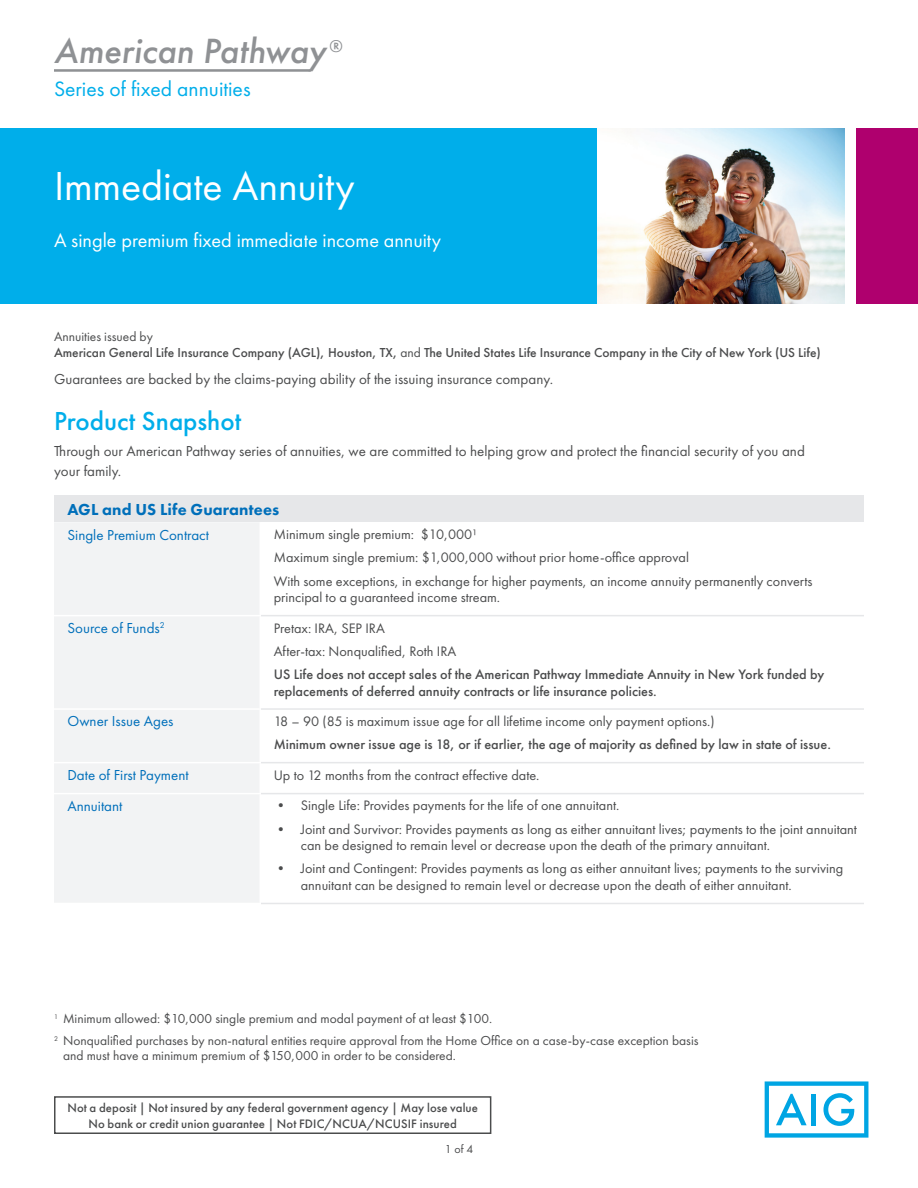
<style>
.page{position:relative;width:918px;height:1188px;background:#fff}
.page>*{position:absolute;margin:0;border:0;box-sizing:border-box;transform-origin:0 0}
.t1{font:42px "Futura PT";letter-spacing:-.005em;color:#fff}
.AmericanPathwayItal1{font:italic 500 36.3px "Futura PT";color:#8f9194}
.Main_Head{font:500 27px "Futura PT";color:#00aeea}
.FPT_Large_Subhead_Gr{font:21.6px "Futura PT";color:#00aeea}
.t2{font:20.25px "Futura PT";color:#fff}
.AG_Table_head_11_14{font:800 16.5px "Futura PT";letter-spacing:.005em;color:#006fba}
.FPT_Body_Gray_10_13{font:15px/19.5px "Futura PT";color:#4b4c4d}
.AG_Table_left_column{font:15px "Futura PT";color:#006fba}
.Main_Head-2{font:15px "Futura PT";color:#4b4c4d}
.AG_Table_right_colum{font:14.25px/16.5px "Futura PT";color:#4b4c4d}
.AG_Table_right_colum-2{font:500 14.25px/16.5px "Futura PT";color:#4b4c4d}
.t3{font:13.5px/15px "Futura PT";color:#4b4c4d}
.Main_Head-3{font:500 13.5px/16.5px "Futura PT";letter-spacing:-.005em;color:#4b4c4d}
.AG_OCC_Box_wide{font:500 12.75px "Futura PT";letter-spacing:.005em;color:#4b4c4d}
.Page_numbers8_11{font:12px "Futura PT";color:#4b4c4d}
.s1{font-weight:400}
</style>
<div class="page">
<div style="left:54px;top:495px;width:810px;height:27px;background:#e6e7e9"></div>
<div style="left:54px;top:523px;width:205px;height:379px;background:#f2f3f4"></div>
<hr style="left:54px;top:708px;width:207px;height:2px;background:#fff">
<hr style="left:54px;top:762px;width:207px;height:1px;background:#fff">
<hr style="left:54px;top:793px;width:207px;height:1px;background:#fff">
<hr style="left:261px;top:615px;width:603px;height:1px;background:#e6e7e9">
<hr style="left:261px;top:708px;width:603px;height:2px;background:#e6e7e9">
<hr style="left:261px;top:762px;width:603px;height:1px;background:#e6e7e9">
<hr style="left:261px;top:793px;width:603px;height:1px;background:#e6e7e9">
<hr style="left:261px;top:903px;width:603px;height:1px;background:#e6e7e9">
<hr style="left:54px;top:615px;width:207px;height:1px;background:#fff">
<img style="left:596px;top:128px;width:249px;height:176px">
<div style="left:54px;top:1096px;width:437px;height:38px;border:2px solid #4b4c4d"></div>
<svg style="left:765px;top:1081px;width:103px;height:57px"></svg>
<div style="left:856px;top:128px;width:62px;height:176px;background:#af006e"></div>
<div style="left:0;top:128px;width:596px;height:176px;background:#00aeea"></div>
<hr style="left:54px;top:69px;width:257px;height:3px;background:#8f9194">
<p class="AmericanPathwayItal1" style="left:54px;top:29px;width:290px">American Pathway <sup>®</sup></p>
<p class="FPT_Large_Subhead_Gr" style="left:54px;top:76px;width:198px">Series of fixed annuities</p>
<p class="t1" style="left:54px;top:161px;width:302px">Immediate Annuity</p>
<p class="t2" style="left:54px;top:228px;width:389px">A single premium fixed immediate income annuity</p>
<p class="Main_Head-3" style="left:54px;top:328px;width:768px"><span class="s1">Annuities issued by<br></span>American General Life Insurance Company (AGL), Houston, TX, <span class="s1">and</span> The United States Life Insurance Company in the City of New York (US Life)</p>
<p class="Main_Head-2" style="left:54px;top:370px;width:501px">Guarantees are backed by the claims-paying ability of the issuing insurance company.</p>
<p class="Main_Head" style="left:54px;top:405px;width:189px">Product Snapshot</p>
<p class="FPT_Body_Gray_10_13" style="left:54px;top:441px;width:752px">Through our American Pathway series of annuities, we are committed to helping grow and protect the financial security of you and your family.</p>
<p class="AG_Table_head_11_14" style="left:68px;top:499px;width:213px">AGL and US Life Guarantees</p>
<p class="AG_Table_left_column" style="left:68px;top:526px;width:143px">Single Premium Contract</p>
<p class="AG_Table_right_colum" style="left:274px;top:526px;width:205px">Minimum single premium: $10,000¹</p>
<p class="AG_Table_right_colum" style="left:274px;top:549px;width:417px">Maximum single premium: $1,000,000 without prior home-office approval</p>
<p class="AG_Table_right_colum" style="left:274px;top:573px;width:540px">With some exceptions, in exchange for higher payments, an income annuity permanently converts principal to a guaranteed income stream.</p>
<p class="AG_Table_left_column" style="left:68px;top:619px;width:99px">Source of Funds<sup>2</sup></p>
<p class="AG_Table_right_colum" style="left:274px;top:619px;width:113px">Pretax: IRA, SEP IRA</p>
<p class="AG_Table_right_colum" style="left:274px;top:643px;width:184px">After-tax: Nonqualified, Roth IRA</p>
<p class="AG_Table_right_colum-2" style="left:274px;top:666px;width:552px">US Life does not accept sales of the American Pathway Immediate Annuity in New York funded by replacements of deferred annuity contracts or life insurance policies.</p>
<p class="AG_Table_left_column" style="left:68px;top:713px;width:108px">Owner Issue Ages</p>
<p class="AG_Table_right_colum" style="left:274px;top:713px;width:442px">18 – 90 (85 is maximum issue age for all lifetime income only payment options.)</p>
<p class="AG_Table_right_colum-2" style="left:274px;top:736px;width:559px">Minimum owner issue age is 18, or if earlier, the age of majority as defined by law in state of issue.</p>
<p class="AG_Table_left_column" style="left:68px;top:766px;width:123px">Date of First Payment</p>
<p class="AG_Table_right_colum" style="left:274px;top:767px;width:267px">Up to 12 months from the contract effective date.</p>
<p class="AG_Table_left_column" style="left:68px;top:797px;width:56px">Annuitant</p>
<p class="AG_Table_right_colum" style="left:274px;top:797px;width:347px">• Single Life: Provides payments for the life of one annuitant.</p>
<p class="AG_Table_right_colum" style="left:301px;top:821px;width:558px;text-indent:-27px">• Joint and Survivor: Provides payments as long as either annuitant lives; payments to the joint annuitant can be designed to remain level or decrease upon the death of the primary annuitant.</p>
<p class="AG_Table_right_colum" style="left:301px;top:860px;width:544px;text-indent:-27px">• Joint and Contingent: Provides payments as long as either annuitant lives; payments to the surviving annuitant can be designed to remain level or decrease upon the death of either annuitant.</p>
<p class="t3" style="left:54px;top:1011px;width:440px"><sup>1</sup> Minimum allowed: $10,000 single premium and modal payment of at least $100.</p>
<p class="t3" style="left:63px;top:1033px;width:637px;text-indent:-9px"><sup>2</sup> Nonqualified purchases by non-natural entities require approval from the Home Office on a case-by-case exception basis and must have a minimum premium of $150,000 in order to be considered.</p>
<p class="AG_OCC_Box_wide" style="left:67px;top:1100px;width:412px">Not a deposit | Not insured by any federal government agency | May lose value</p>
<p class="AG_OCC_Box_wide" style="left:88px;top:1116px;width:370px">No bank or credit union guarantee | Not FDIC/NCUA/NCUSIF insured</p>
<p class="Page_numbers8_11" style="left:445px;top:1142px;width:30px">1 of 4</p>
</div>
